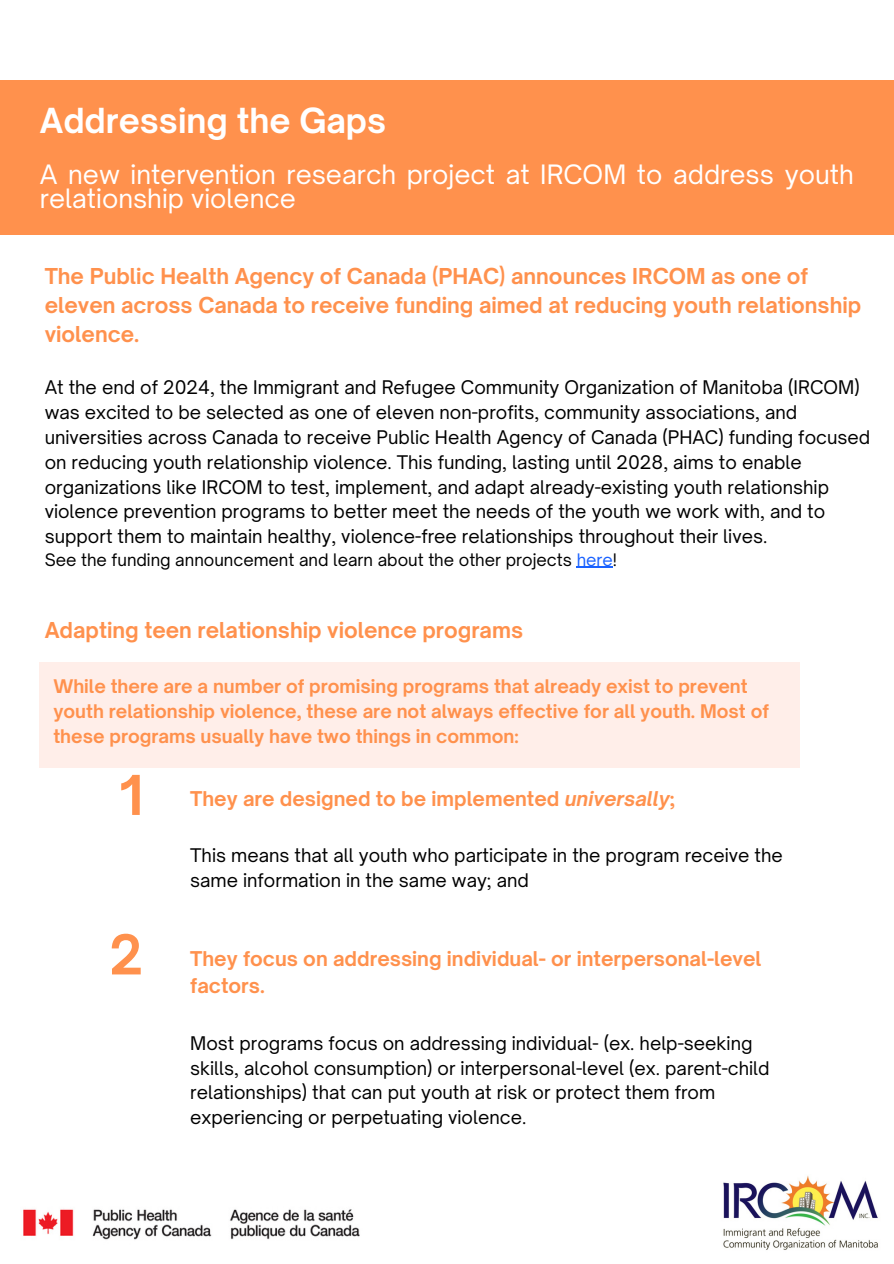
<style>
.page{position:relative;width:894px;height:1264px;background:#fff}
.page>*{position:absolute;margin:0;border:0;box-sizing:border-box;transform-origin:0 0}
.t1{font:700 52.5px "Open Sauce One";color:#ff914d}
.t2{font:700 33px "Open Sauce One";color:#fff}
.t3{font:25.5px/24.8px "Open Sauce One";color:#fff}
.t4{font:700 21px/29.2px "Open Sauce One";color:#ff914d}
.t5{font:700 19.5px/27px "Open Sauce One";color:#ff914d}
.t6{font:18px/24.8px "Open Sauce One";color:#000}
.t7{font:700 18px/24.8px "Open Sauce One";color:#ff914d}
.t8{font:16.5px "Open Sauce One";color:#000}
.s1{color:#1a62ff}
.s2{font-style:italic}
</style>
<div class="page">
<div style="left:0;top:81px;width:893px;height:154px;background:#ff914d"></div>
<hr style="left:576px;top:566px;width:36px;height:2px;background:#1a62ff">
<div style="left:40px;top:662px;width:759px;height:105px;background:#ffeee9"></div>
<img style="left:23px;top:1209px;width:337px;height:31px">
<img style="left:723px;top:1175px;width:155px;height:75px">
<p class="t2" style="left:40px;top:100px;width:348px">Addressing the Gaps</p>
<h1 class="t3" style="left:40px;top:161px;width:815px">A new intervention research project at IRCOM to address youth relationship violence</h1>
<h2 class="t4" style="left:45px;top:261px;width:818px">The Public Health Agency of Canada (PHAC) announces IRCOM as one of eleven across Canada to receive funding aimed at reducing youth relationship violence.</h2>
<h3 class="t6" style="left:45px;top:375px;width:826px">At the end of 2024, the Immigrant and Refugee Community Organization of Manitoba (IRCOM) was excited to be selected as one of eleven non-profits, community associations, and universities across Canada to receive Public Health Agency of Canada (PHAC) funding focused on reducing youth relationship violence. This funding, lasting until 2028, aims to enable organizations like IRCOM to test, implement, and adapt already-existing youth relationship violence prevention programs to better meet the needs of the youth we work with, and to support them to maintain healthy, violence-free relationships throughout their lives.</h3>
<p class="t8" style="left:45px;top:549px;width:573px">See the funding announcement and learn about the other projects <span class="s1">here</span>!</p>
<p class="t4" style="left:45px;top:615px;width:480px">Adapting teen relationship violence programs</p>
<h3 class="t7" style="left:53px;top:673px;width:717px">While there are a number of promising programs that already exist to prevent youth relationship violence, these are not always effective for all youth. Most of these programs usually have two things in common:</h3>
<p class="t1" style="left:119px;top:762px;width:25px">1</p>
<p class="t5" style="left:190px;top:785px;width:486px">They are designed to be implemented <span class="s2">universally</span>;</p>
<p class="t6" style="left:190px;top:843px;width:594px">This means that all youth who participate in the program receive the same information in the same way; and</p>
<p class="t1" style="left:109px;top:921px;width:36px">2</p>
<p class="t5" style="left:190px;top:945px;width:572px">They focus on addressing individual- or interpersonal-level factors.</p>
<p class="t6" style="left:190px;top:1030px;width:581px">Most programs focus on addressing individual- (ex. help-seeking skills, alcohol consumption) or interpersonal-level (ex. parent-child relationships) that can put youth at risk or protect them from experiencing or perpetuating violence.</p>
</div>
